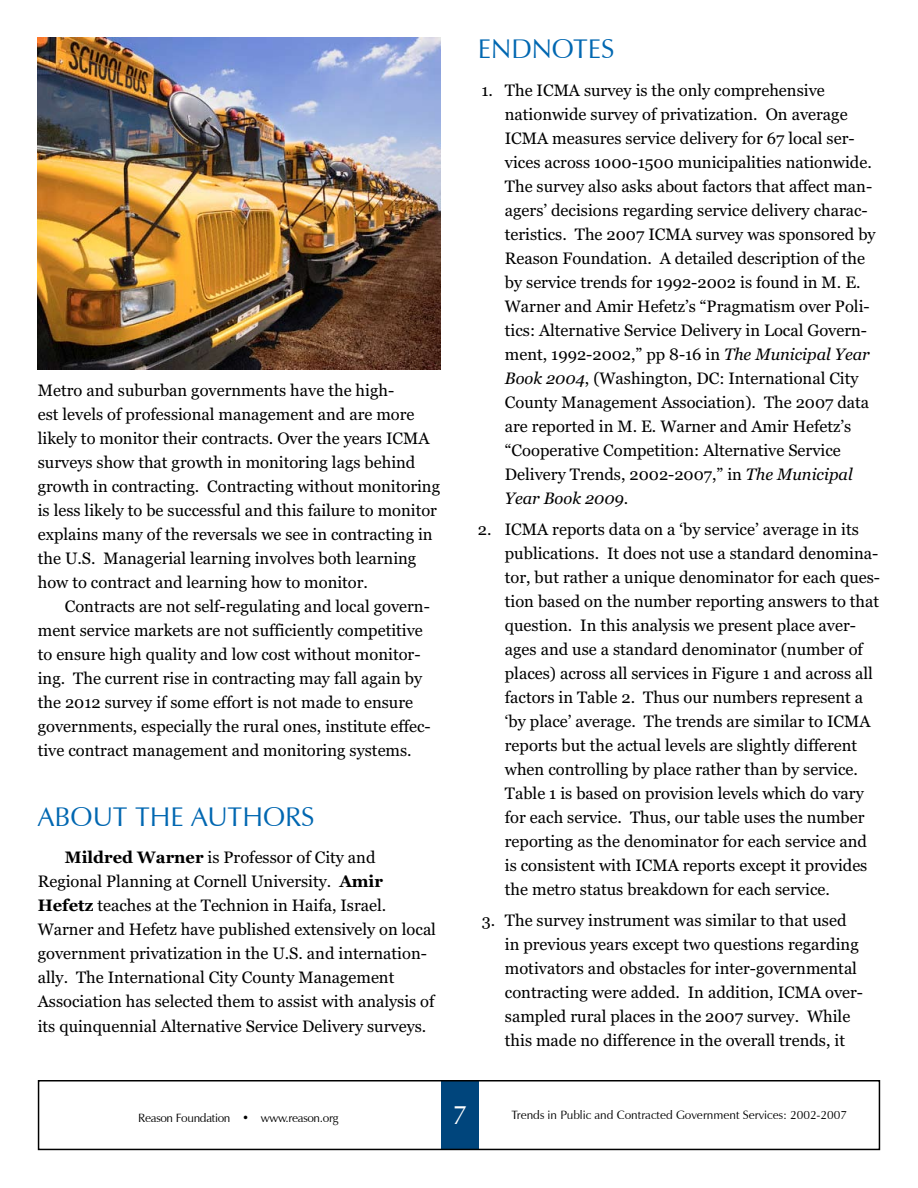
<style>
.page{position:relative;width:918px;height:1188px;background:#fff}
.page>*{position:absolute;margin:0;border:0;box-sizing:border-box;transform-origin:0 0}
.t1{font:27px "Zapf Humanist 601 BT";color:#0067b1}
.t2{font:27px "Zapf Humanist 601 BT";color:#fff}
.t3{font:16.5px/24px "Georgia";color:#000}
.t4{font:12px "Zapf Humanist 601 BT";color:#000}
.t5{font:12px "Zapf Humanist 601 BT";letter-spacing:-.025em;color:#000}
.s1{font-weight:700}
.s2{font-style:italic}
</style>
<div class="page">
<div style="left:441px;top:1080px;width:37px;height:70px;background:#00457c"></div>
<div style="left:38px;top:1080px;width:842px;height:70px;border:2px solid #000"></div>
<img style="left:38px;top:38px;width:402px;height:332px">
<p class="t3" style="left:38px;top:378px;width:404px">Metro and suburban governments have the high-<br>est levels of professional management and are more likely to monitor their contracts. Over the years ICMA surveys show that growth in monitoring lags behind growth in contracting. Contracting without monitoring is less likely to be successful and this failure to monitor explains many of the reversals we see in contracting in the U.S. Managerial learning involves both learning how to contract and learning how to monitor.</p>
<p class="t3" style="left:38px;top:594px;width:394px;text-indent:27px">Contracts are not self-regulating and local govern&shy;ment service markets are not sufficiently competitive to ensure high quality and low cost without monitor&shy;ing. The current rise in contracting may fall again by the 2012 survey if some effort is not made to ensure governments, especially the rural ones, institute effec&shy;tive contract management and monitoring systems.</p>
<h1 class="t1" style="left:38px;top:800px;width:172px">About th e Auth</h1>
<h1 class="t1" style="left:263px;top:800px;width:36px">ors</h1>
<p class="t3" style="left:38px;top:846px;width:400px;text-indent:27px"><span class="s1">Mildred Warner</span> is Professor of City and Regional Planning at Cornell University. <span class="s1">Amir Hefetz</span> teaches at the Technion in Haifa, Israel.<br>Warner and Hefetz have published extensively on local government privatization in the U.S. and internation&shy;ally. The International City County Management Association has selected them to assist with analysis of its quinquennial Alternative Service Delivery surveys.</p>
<h1 class="t1" style="left:478px;top:32px;width:134px">endnotes</h1>
<p class="t3" style="left:505px;top:78px;width:372px;text-indent:-23px">1. The ICMA survey is the only comprehensive nationwide survey of privatization. On average ICMA measures service delivery for 67 local ser&shy;vices across 1000-1500 municipalities nationwide.<br>The survey also asks about factors that affect man&shy;agers’ decisions regarding service delivery charac&shy;teristics. The 2007 ICMA survey was sponsored by Reason Foundation. A detailed description of the by service trends for 1992-2002 is found in M. E.<br>Warner and Amir Hefetz’s “Pragmatism over Poli&shy;tics: Alternative Service Delivery in Local Govern&shy;ment, 1992-2002,” pp 8-16 in <span class="s2">The Municipal Year Book 2004</span>, (Washington, DC: International City County Management Association). The 2007 data are reported in M. E. Warner and Amir Hefetz’s “Cooperative Competition: Alternative Service Delivery Trends, 2002-2007,” in <span class="s2">The Municipal Year Book 2009</span>.</p>
<p class="t3" style="left:505px;top:517px;width:377px;text-indent:-27px">2. ICMA reports data on a ‘by service’ average in its publications. It does not use a standard denomina&shy;tor, but rather a unique denominator for each ques&shy;tion based on the number reporting answers to that question. In this analysis we present place aver&shy;ages and use a standard denominator (number of places) across all services in Figure 1 and across all factors in Table 2. Thus our numbers represent a ‘by place’ average. The trends are similar to ICMA reports but the actual levels are slightly different when controlling by place rather than by service.<br>Table 1 is based on provision levels which do vary for each service. Thus, our table uses the number reporting as the denominator for each service and is consistent with ICMA reports except it provides the metro status breakdown for each service.</p>
<p class="t3" style="left:505px;top:908px;width:360px;text-indent:-23px">3. The survey instrument was similar to that used in previous years except two questions regarding motivators and obstacles for inter-governmental contracting were added. In addition, ICMA over&shy;sampled rural places in the 2007 survey. While this made no difference in the overall trends, it</p>
<p class="t5" style="left:138px;top:1111px;width:201px">Reason Foundation • www.reason.org</p>
<h1 class="t2" style="left:453px;top:1098px;width:16px">7</h1>
<p class="t4" style="left:512px;top:1107px;width:337px">Trends in Public and Contracted Government Services: 2002-2007</p>
</div>
